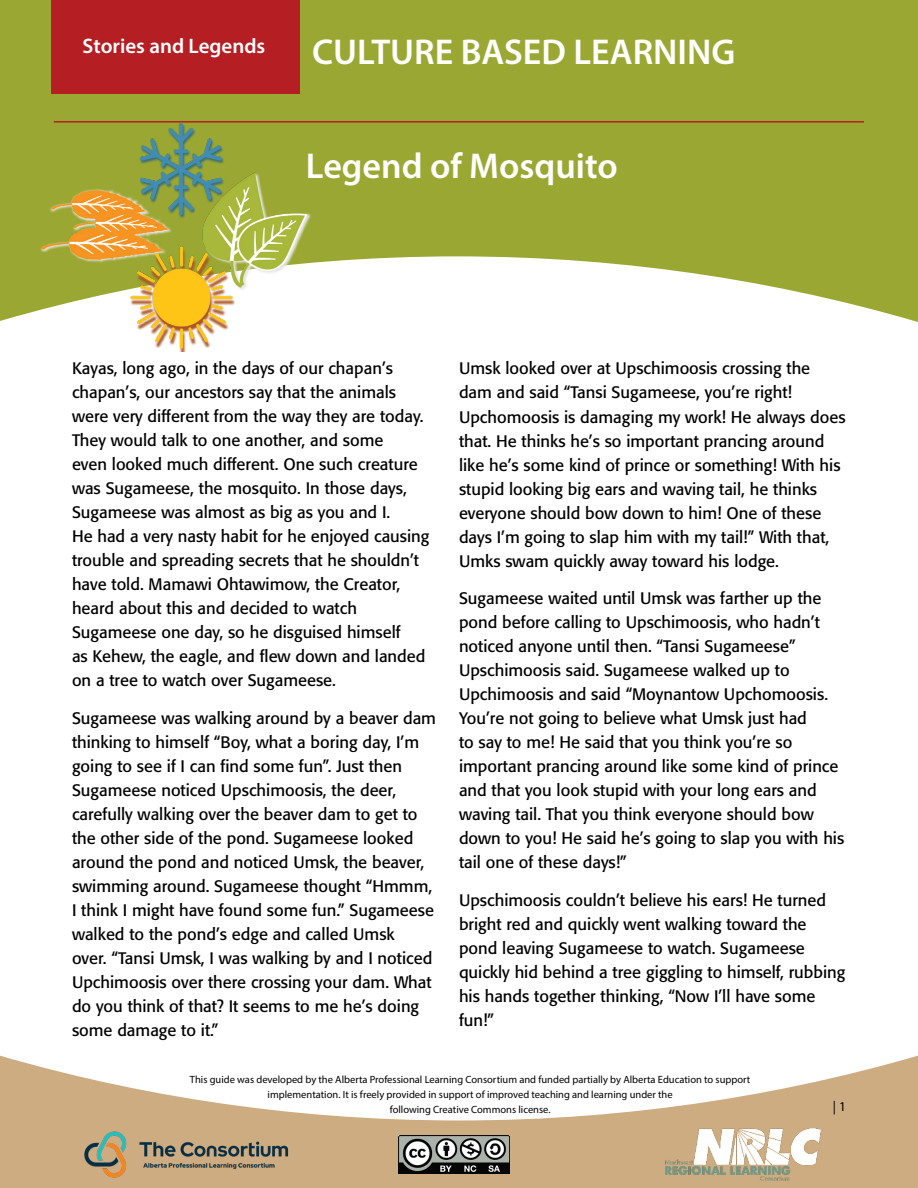
<style>
.page{position:relative;width:918px;height:1188px;background:#fff}
.page>*{position:absolute;margin:0;border:0;box-sizing:border-box;transform-origin:0 0}
.t1{font:600 36px "Myriad Pro";color:#fff}
.t2{font:600 21px "Myriad Pro";color:#fff}
.t3{font:16.5px/24px "Formata";color:#000}
.t4{font:13.5px "Myriad Pro";color:#000}
.t5{font:10.5px/15px "Myriad Pro";color:#000;text-align:center}
</style>
<div class="page">
<svg style="left:0;top:1055px;width:918px;height:133px;fill:#ceac81"></svg>
<svg style="left:0;top:0;width:918px;height:322px;background:#a8b44f"></svg>
<div style="left:51px;top:0;width:249px;height:94px;background:#b51f24"></div>
<hr style="left:54px;top:121px;width:810px;height:2px;background:#b51f24">
<img style="left:36px;top:99px;width:281px;height:253px">
<img style="left:71px;top:1120px;width:227px;height:66px">
<img style="left:665px;top:1128px;width:155px;height:52px">
<img style="left:399px;top:1135px;width:110px;height:39px">
<p class="t2" style="left:83px;top:33px;width:184px">Stories and Legends</p>
<h1 class="t1" style="left:312px;top:29px;width:425px">CULTURE BASED LEARNING</h1>
<h1 class="t1" style="left:306px;top:143px;width:313px">Legend of Mosquito</h1>
<p class="t3" style="left:72px;top:356px;width:359px">Kayas, long ago, in the days of our chapan’s chapan’s, our ancestors say that the animals were very different from the way they are today.<br>They would talk to one another, and some<br>even looked much different. One such creature was Sugameese, the mosquito. In those days, Sugameese was almost as big as you and I.<br>He had a very nasty habit for he enjoyed causing trouble and spreading secrets that he shouldn’t have told. Mamawi Ohtawimow, the Creator, heard about this and decided to watch Sugameese one day, so he disguised himself<br>as Kehew, the eagle, and flew down and landed on a tree to watch over Sugameese.</p>
<p class="t3" style="left:72px;top:706px;width:366px">Sugameese was walking around by a beaver dam thinking to himself “Boy, what a boring day, I’m going to see if I can find some fun”. Just then Sugameese noticed Upschimoosis, the deer, carefully walking over the beaver dam to get to the other side of the pond. Sugameese looked around the pond and noticed Umsk, the beaver, swimming around. Sugameese thought “Hmmm, I think I might have found some fun.” Sugameese walked to the pond’s edge and called Umsk<br>over. “Tansi Umsk, I was walking by and I noticed Upchimoosis over there crossing your dam. What do you think of that? It seems to me he’s doing some damage to it.”</p>
<p class="t3" style="left:459px;top:357px;width:388px">Umsk looked over at Upschimoosis crossing the dam and said “Tansi Sugameese, you’re right!<br>Upchomoosis is damaging my work! He always does that. He thinks he’s so important prancing around like he’s some kind of prince or something! With his stupid looking big ears and waving tail, he thinks everyone should bow down to him! One of these days I’m going to slap him with my tail!” With that, Umks swam quickly away toward his lodge.</p>
<p class="t3" style="left:459px;top:586px;width:387px">Sugameese waited until Umsk was farther up the pond before calling to Upschimoosis, who hadn’t noticed anyone until then. “Tansi Sugameese” Upschimoosis said. Sugameese walked up to Upchimoosis and said “Moynantow Upchomoosis.<br>You’re not going to believe what Umsk just had<br>to say to me! He said that you think you’re so important prancing around like some kind of prince and that you look stupid with your long ears and waving tail. That you think everyone should bow down to you! He said he’s going to slap you with his tail one of these days!”</p>
<p class="t3" style="left:459px;top:888px;width:388px">Upschimoosis couldn’t believe his ears! He turned bright red and quickly went walking toward the pond leaving Sugameese to watch. Sugameese quickly hid behind a tree giggling to himself, rubbing his hands together thinking, “Now I’ll have some fun!”</p>
<p class="t5" style="left:190px;top:1072px;width:562px">This guide was developed by the Alberta Professional Learning Consortium and funded partially by Alberta Education to support implementation. It is freely provided in support of improved teaching and learning under the<br>following Creative Commons license.</p>
<p class="t4" style="left:833px;top:1098px;width:15px">| 1</p>
</div>
